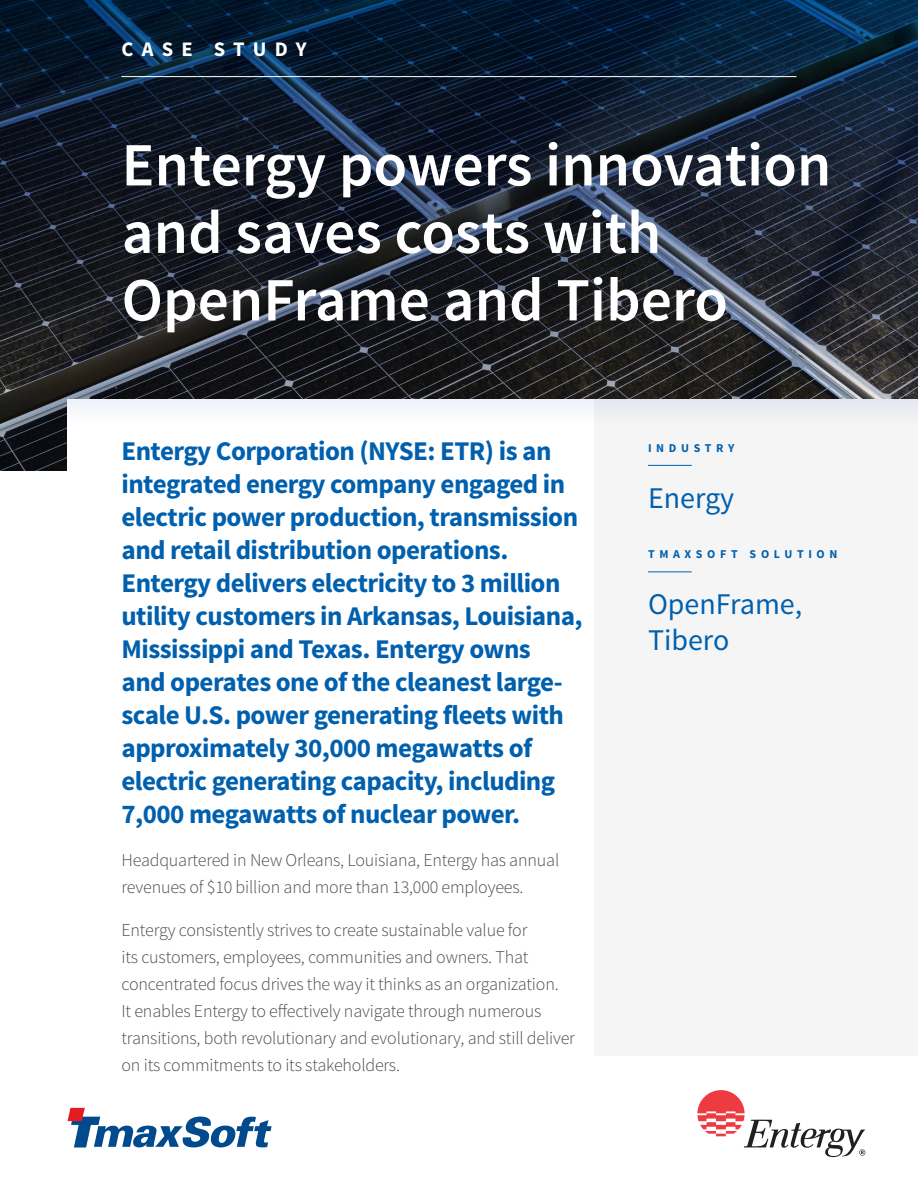
<style>
.page{position:relative;width:918px;height:1188px;background:#fff}
.page>*{position:absolute;margin:0;border:0;box-sizing:border-box;transform-origin:0 0}
.t1{font:600 61.5px/67.5px "Source Sans Pro";color:#fff}
.t2{font:30px/36px "Source Sans Pro";color:#0160ae}
.t3{font:700 27px/33px "Source Sans Pro";letter-spacing:-.02em;color:#0160ae}
.t4{font:700 20.7px "Source Sans Pro";letter-spacing:.4em;color:#fff}
.t5{font:300 18px/27px "Source Sans Pro";letter-spacing:-.01em;color:#4b4c4d}
.t6{font:700 12px "Source Sans Pro";letter-spacing:.39em;color:#0160ae}
</style>
<div class="page">
<div style="left:594px;top:400px;width:324px;height:656px;background:#f5f5f6"></div>
<hr style="left:648px;top:465px;width:44px;height:1px;background:#0160ae">
<hr style="left:648px;top:572px;width:44px;height:1px;background:#0160ae">
<svg style="left:68px;top:1108px;width:204px;height:40px"></svg>
<svg style="left:697px;top:1090px;width:168px;height:67px"></svg>
<svg style="left:0;top:0;width:918px;height:424px;background:#252e3b"></svg>
<hr style="left:122px;top:76px;width:674px;height:1px;background:#fff">
<p class="t4" style="left:122px;top:36px;width:187px">CASE STUDY</p>
<p class="t1" style="left:122px;top:133px;width:711px">Entergy powers innovation and saves costs with<br>OpenFrame and Tibero</p>
<p class="t3" style="left:122px;top:435px;width:463px">Entergy Corporation (NYSE: ETR) is an integrated energy company engaged in electric power production, transmission and retail distribution operations.<br>Entergy delivers electricity to 3 million utility customers in Arkansas, Louisiana, Mississippi and Texas. Entergy owns<br>and operates one of the cleanest large&shy;scale U.S. power generating fleets with approximately 30,000 megawatts of electric generating capacity, including 7,000 megawatts of nuclear power.</p>
<p class="t5" style="left:122px;top:847px;width:439px">Headquartered in New Orleans, Louisiana, Entergy has annual revenues of $10 billion and more than 13,000 employees.</p>
<p class="t5" style="left:122px;top:917px;width:455px">Entergy consistently strives to create sustainable value for<br>its customers, employees, communities and owners. That concentrated focus drives the way it thinks as an organization.<br>It enables Entergy to effectively navigate through numerous transitions, both revolutionary and evolutionary, and still deliver on its commitments to its stakeholders.</p>
<p class="t6" style="left:648px;top:440px;width:88px">INDUSTRY</p>
<p class="t2" style="left:648px;top:480px;width:88px">Energy</p>
<p class="t6" style="left:648px;top:546px;width:191px">TMAXSOFT SOLUTION</p>
<p class="t2" style="left:648px;top:587px;width:156px">OpenFrame,<br>Tibero</p>
</div>
